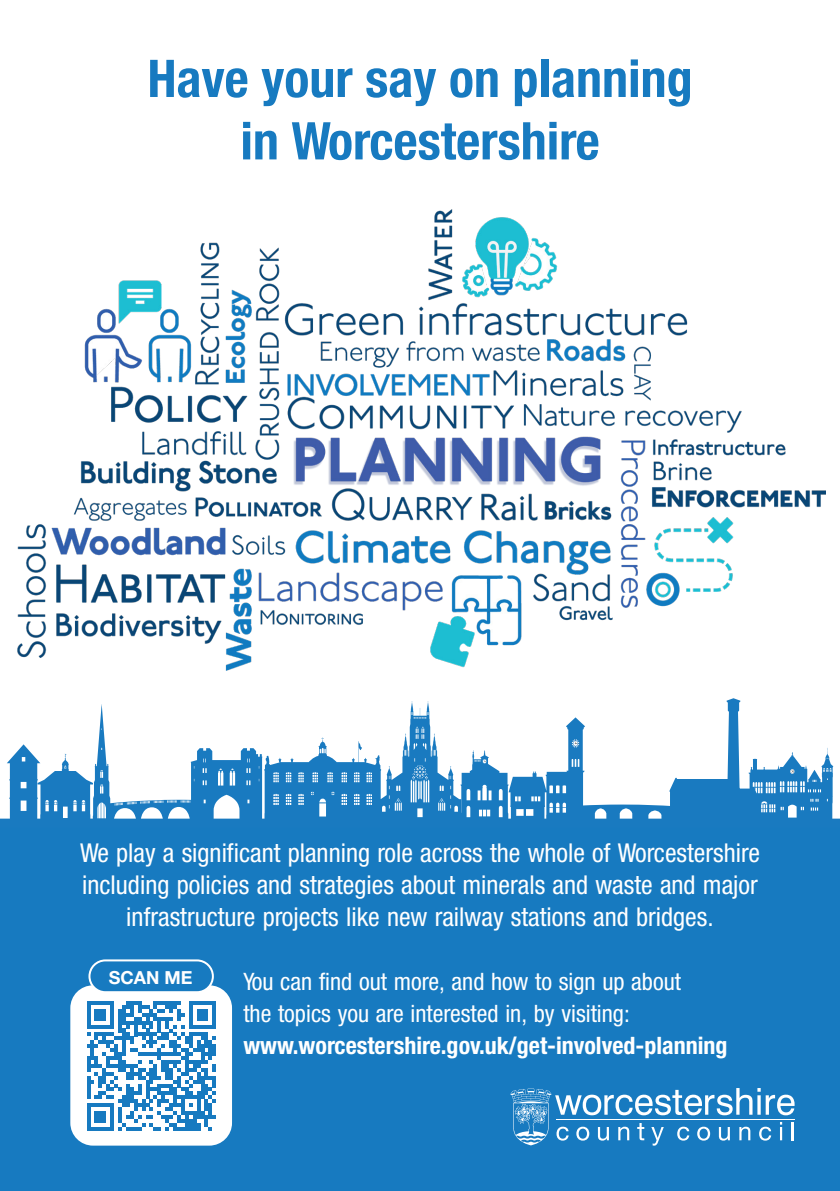
<style>
.page{position:relative;width:840px;height:1191px;background:#fff}
.page>*{position:absolute;margin:0;border:0;box-sizing:border-box;transform-origin:0 0}
.t1{font:52px "Helvetica Neue LT 77 Bd Cn";color:#177ac0}
.t2{font:26px "Helvetica Neue LT 57 Cn";color:#fff}
.t3{font:24px "Helvetica Neue LT 57 Cn";color:#fff}
.t4{font:24px "Helvetica Neue LT 77 Bd Cn";color:#fff}
.t5{font:18px "Helvetica Neue LT 75 Bd";color:#fff}
</style>
<div class="page">
<img style="left:17px;top:210px;width:808px;height:460px">
<div style="left:0;top:825px;width:839px;height:366px;background:#177ac0"></div>
<svg style="left:0;top:698px;width:839px;height:127px"></svg>
<div style="left:70px;top:985px;width:162px;height:160px;background:#fff;border-radius:23px"></div>
<svg style="left:87px;top:1001px;width:129px;height:129px"></svg>
<svg style="left:510px;top:1088px;width:284px;height:57px"></svg>
<div style="left:89px;top:960px;width:124px;height:32px;background:#177ac0;border-radius:16px"></div>
<div style="left:88px;top:959px;width:126px;height:34px;border:2px solid #fff;border-radius:16px"></div>
<p class="t1" style="left:147px;top:47px;width:546px">Have your say on planning</p>
<p class="t1" style="left:240px;top:110px;width:360px">in Worcestershire</p>
<p class="t2" style="left:80px;top:837px;width:681px">We play a significant planning role across the whole of Worcestershire</p>
<p class="t2" style="left:82px;top:869px;width:676px">including policies and strategies about minerals and waste and major</p>
<p class="t2" style="left:126px;top:901px;width:588px">infrastructure projects like new railway stations and bridges.</p>
<p class="t5" style="left:109px;top:966px;width:85px">SCAN ME</p>
<p class="t3" style="left:243px;top:967px;width:439px">You can find out more, and how to sign up about</p>
<p class="t3" style="left:243px;top:999px;width:388px">the topics you are interested in, by visiting:</p>
<p class="t4" style="left:243px;top:1030px;width:485px">www.worcestershire.gov.uk/get-involved-planning</p>
</div>
